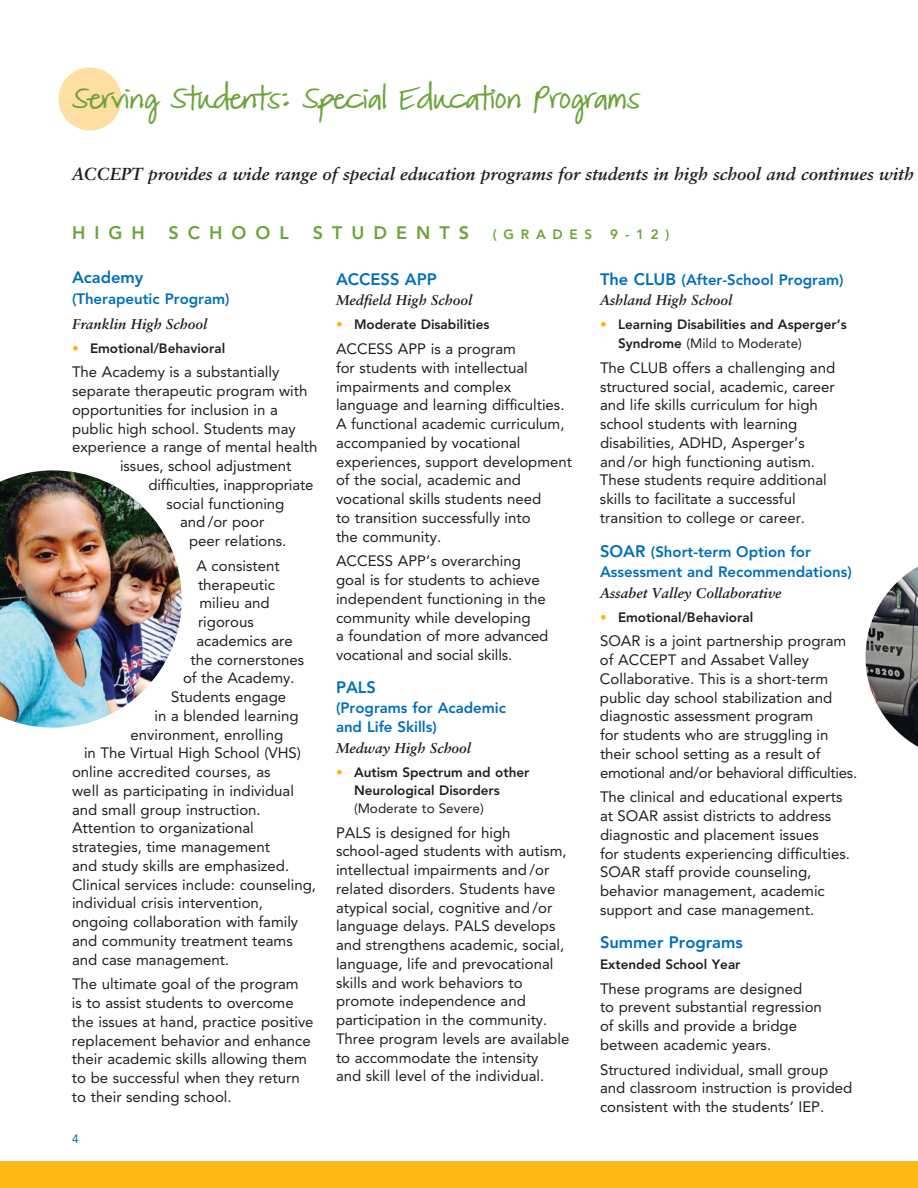
<style>
.page{position:relative;width:918px;height:1188px;background:#fff}
.page>*{position:absolute;margin:0;border:0;box-sizing:border-box;transform-origin:0 0}
._1_Head{font:22.5px "FG Matilda";color:#6ca43a}
._1_Head_all_caps{font:800 18px "Avenir";letter-spacing:.5em;color:#6ca43a}
._4_Intro_copy{font:italic 700 17.4px "Sabon";color:#231f20}
.Head_-_Blue{font:800 16.5px "Avenir";color:#006fba}
._3_Text{font:15px/18.8px "Avenir";color:#231f20}
.Head_-_Blue-2{font:800 15px/19.5px "Avenir";color:#006fba}
._2_2_Subhead_Blue{font:800 15px "Avenir";color:#006fba}
._2_3_Town_of_school{font:italic 700 14.25px "Sabon";color:#231f20}
._2_4_type_of_impairm{font:800 13.5px/18px "Avenir";color:#231f20}
._1_Head_all_caps-2{font:800 13.5px "Avenir";letter-spacing:.5em;color:#6ca43a}
.Page_Number{font:12px "Avenir";color:#006fba}
.s1{color:#fcb814}
.s2{font-weight:400}
.s3{font-size:16.5px}
</style>
<div class="page">
<div style="left:0;top:1161px;width:918px;height:27px;background:#fcb814"></div>
<div style="left:58px;top:68px;width:64px;height:62px;background:#ffdea4;border-radius:50%"></div>
<img style="left:0;top:470px;width:182px;height:258px">
<img style="left:866px;top:567px;width:52px;height:180px">
<p class="_1_Head" style="left:72px;top:87px;width:569px">Serving Students: Special Education Programs</p>
<p class="_4_Intro_copy" style="left:72px;top:163px;width:843px">ACCEPT provides a wide range of special education programs for students in high school and continues with</p>
<p class="_1_Head_all_caps" style="left:72px;top:222px;width:74px">HIGH</p>
<p class="_1_Head_all_caps" style="left:169px;top:222px;width:122px">SCHOOL</p>
<p class="_1_Head_all_caps" style="left:313px;top:222px;width:158px">STUDENTS</p>
<p class="_1_Head_all_caps-2" style="left:493px;top:226px;width:101px">(GRADES</p>
<p class="_1_Head_all_caps-2" style="left:610px;top:226px;width:61px">9-12)</p>
<p class="Head_-_Blue" style="left:336px;top:269px;width:102px">ACCESS APP</p>
<p class="_2_3_Town_of_school" style="left:336px;top:292px;width:138px">Medfield High School</p>
<p class="_2_4_type_of_impairm" style="left:336px;top:316px;width:155px"><span class="s1">•</span> Moderate Disabilities</p>
<p class="_3_Text" style="left:336px;top:340px;width:238px">ACCESS APP is a program<br>for students with intellectual impairments and complex language and learning difficulties.<br>A functional academic curriculum, accompanied by vocational experiences, support development of the social, academic and vocational skills students need<br>to transition successfully into<br>the community.</p>
<p class="_3_Text" style="left:336px;top:552px;width:214px">ACCESS APP’s overarching goal is for students to achieve independent functioning in the community while developing<br>a foundation of more advanced vocational and social skills.</p>
<p class="Head_-_Blue" style="left:336px;top:678px;width:42px">PALS</p>
<p class="Head_-_Blue-2" style="left:336px;top:698px;width:172px">(Programs for Academic and Life Skills)</p>
<p class="_2_3_Town_of_school" style="left:336px;top:739px;width:137px">Medway High School</p>
<p class="_2_4_type_of_impairm" style="left:354px;top:763px;width:177px;text-indent:-18px"><span class="s1">•</span> Autism Spectrum and other<br>Neurological Disorders <span class="s2">(Moderate to Severe)</span></p>
<p class="_3_Text" style="left:336px;top:823px;width:235px">PALS is designed for high school-aged students with autism, intellectual impairments and /or related disorders. Students have atypical social, cognitive and /or language delays. PALS develops and strengthens academic, social, language, life and prevocational skills and work behaviors to promote independence and participation in the community.<br>Three program levels are available to accommodate the intensity<br>and skill level of the individual.</p>
<p class="Head_-_Blue" style="left:72px;top:267px;width:73px">Academy</p>
<p class="_2_2_Subhead_Blue" style="left:72px;top:289px;width:159px">(Therapeutic Program)</p>
<p class="_2_3_Town_of_school" style="left:72px;top:315px;width:137px">Franklin High School</p>
<p class="_2_4_type_of_impairm" style="left:72px;top:339px;width:155px"><span class="s1">•</span> Emotional/Behavioral</p>
<p class="_3_Text" style="left:72px;top:363px;width:209px">The Academy is a substantially</p>
<p class="_3_Text" style="left:72px;top:382px;width:237px">separate therapeutic program with</p>
<p class="_3_Text" style="left:72px;top:400px;width:207px">opportunities for inclusion in a</p>
<p class="_3_Text" style="left:72px;top:419px;width:225px">public high school. Students may</p>
<p class="_3_Text" style="left:72px;top:438px;width:247px">experience a range of mental health</p>
<p class="_3_Text" style="left:120px;top:457px;width:173px">issues, school adjustment</p>
<p class="_3_Text" style="left:148px;top:475px;width:167px">difficulties, inappropriate</p>
<p class="_3_Text" style="left:166px;top:494px;width:119px">social functioning</p>
<p class="_3_Text" style="left:180px;top:513px;width:86px">and /or poor</p>
<p class="_3_Text" style="left:189px;top:532px;width:99px">peer relations.</p>
<p class="_3_Text" style="left:197px;top:556px;width:85px">A consistent</p>
<p class="_3_Text" style="left:198px;top:575px;width:78px">therapeutic</p>
<p class="_3_Text" style="left:200px;top:594px;width:72px">milieu and</p>
<p class="_3_Text" style="left:198px;top:613px;width:57px">rigorous</p>
<p class="_3_Text" style="left:197px;top:631px;width:98px">academics are</p>
<p class="_3_Text" style="left:191px;top:650px;width:115px">the cornerstones</p>
<p class="_3_Text" style="left:183px;top:669px;width:113px">of the Academy.</p>
<p class="_3_Text" style="left:171px;top:688px;width:117px">Students engage</p>
<p class="_3_Text" style="left:154px;top:706px;width:146px">in a blended learning</p>
<p class="_3_Text" style="left:130px;top:725px;width:154px">environment, enrolling</p>
<p class="_3_Text" style="left:84px;top:744px;width:219px">in The Virtual High School (VHS)</p>
<p class="_3_Text" style="left:72px;top:763px;width:200px">online accredited courses, as</p>
<p class="_3_Text" style="left:72px;top:781px;width:224px">well as participating in individual</p>
<p class="_3_Text" style="left:72px;top:800px;width:190px">and small group instruction.</p>
<p class="_3_Text" style="left:72px;top:819px;width:183px">Attention to organizational</p>
<p class="_3_Text" style="left:72px;top:838px;width:200px">strategies, time management</p>
<p class="_3_Text" style="left:72px;top:856px;width:219px">and study skills are emphasized.</p>
<p class="_3_Text" style="left:72px;top:875px;width:246px">Clinical services include: counseling,</p>
<p class="_3_Text" style="left:72px;top:894px;width:193px">individual crisis intervention,</p>
<p class="_3_Text" style="left:72px;top:913px;width:228px">ongoing collaboration with family</p>
<p class="_3_Text" style="left:72px;top:931px;width:222px">and community treatment teams</p>
<p class="_3_Text" style="left:72px;top:950px;width:159px">and case management.</p>
<p class="_3_Text" style="left:72px;top:975px;width:243px">The ultimate goal of the program<br>is to assist students to overcome the issues at hand, practice positive replacement behavior and enhance their academic skills allowing them to be successful when they return to their sending school.</p>
<p class="Head_-_Blue-2" style="left:600px;top:270px;width:245px"><span class="s3">The CLUB</span> (After-School Program)</p>
<p class="_2_3_Town_of_school" style="left:600px;top:292px;width:134px">Ashland High School</p>
<p class="_2_4_type_of_impairm" style="left:618px;top:315px;width:230px;line-height:18.8px;text-indent:-18px"><span class="s1">•</span> Learning Disabilities and Asperger’s<br>Syndrome <span class="s2">(Mild to Moderate)</span></p>
<p class="_3_Text" style="left:600px;top:358px;width:237px">The CLUB offers a challenging and structured social, academic, career and life skills curriculum for high school students with learning disabilities, ADHD, Asperger’s<br>and /or high functioning autism.<br>These students require additional skills to facilitate a successful transition to college or career.</p>
<p class="Head_-_Blue-2" style="left:600px;top:542px;width:253px"><span class="s3">SOAR</span> (Short-term Option for<br>Assessment and Recommendations)</p>
<p class="_2_3_Town_of_school" style="left:600px;top:584px;width:183px">Assabet Valley Collaborative</p>
<p class="_2_4_type_of_impairm" style="left:600px;top:608px;width:155px"><span class="s1">•</span> Emotional/Behavioral</p>
<p class="_3_Text" style="left:600px;top:632px;width:259px">SOAR is a joint partnership program of ACCEPT and Assabet Valley Collaborative. This is a short-term public day school stabilization and diagnostic assessment program<br>for students who are struggling in their school setting as a result of emotional and/or behavioral difficulties.</p>
<p class="_3_Text" style="left:600px;top:788px;width:251px">The clinical and educational experts at SOAR assist districts to address diagnostic and placement issues<br>for students experiencing difficulties.<br>SOAR staff provide counseling, behavior management, academic support and case management.</p>
<p class="Head_-_Blue" style="left:600px;top:932px;width:144px">Summer Programs</p>
<p class="_2_4_type_of_impairm" style="left:600px;top:955px;width:142px">Extended School Year</p>
<p class="_3_Text" style="left:600px;top:979px;width:223px">These programs are designed<br>to prevent substantial regression of skills and provide a bridge between academic years.</p>
<p class="_3_Text" style="left:600px;top:1060px;width:254px">Structured individual, small group and classroom instruction is provided consistent with the students’ IEP.</p>
<p class="Page_Number" style="left:72px;top:1132px;width:8px">4</p>
</div>
